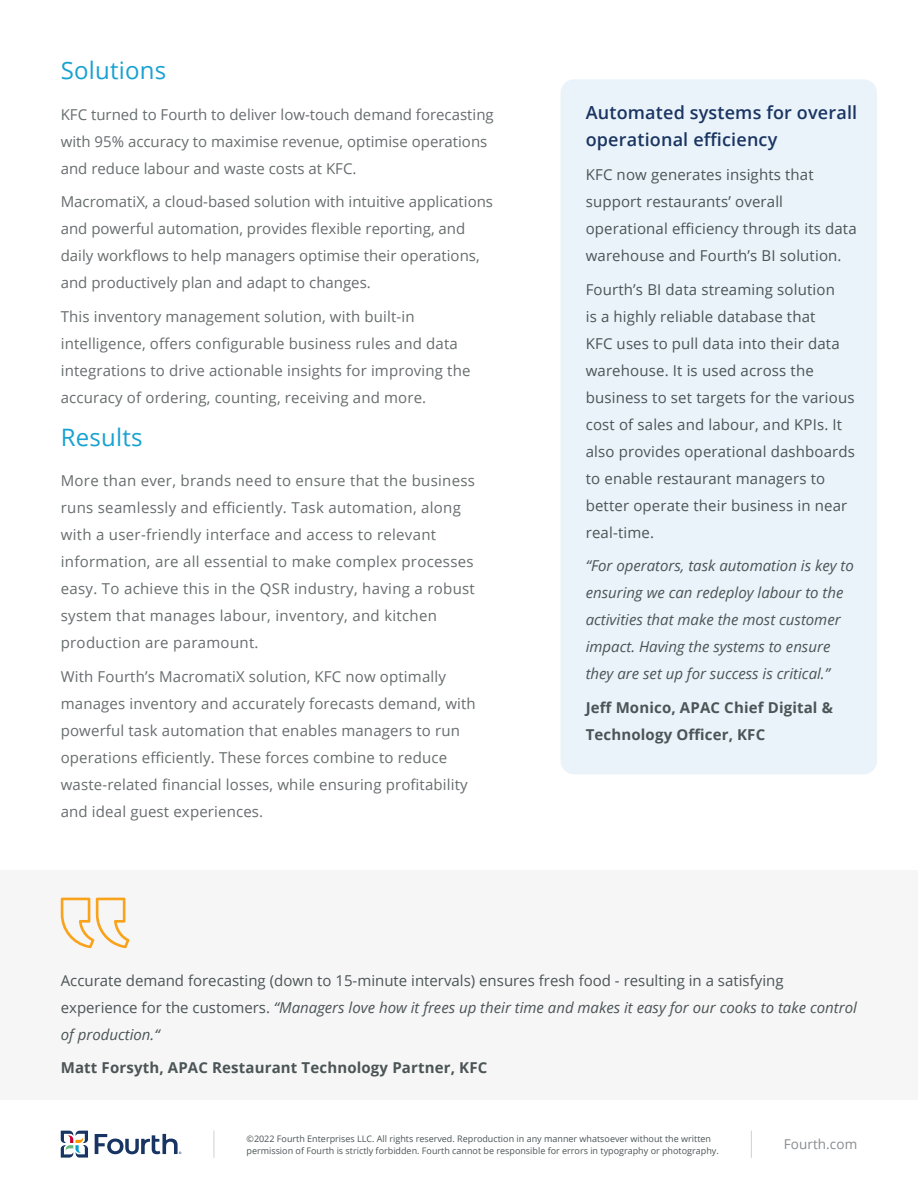
<style>
.page{position:relative;width:918px;height:1188px;background:#fff}
.page>*{position:absolute;margin:0;border:0;box-sizing:border-box;transform-origin:0 0}
.t1{font:24px "Open Sans";letter-spacing:.01em;color:#18a2d1}
.t2{font:600 18px/27px "Open Sans";letter-spacing:.01em;color:#1a3462}
.t3{font:15px/27px "Open Sans";letter-spacing:.01em;color:#666c6d}
.t4{font:15px/27px "Open Sans";letter-spacing:.01em;color:#4b5456}
.t5{font:italic 15px/27px "Open Sans";color:#4b5456}
.t6{font:700 15px/27px "Open Sans";letter-spacing:.01em;color:#4b5456}
.t7{font:13.5px "Open Sans";letter-spacing:.005em;color:#888c90}
.t8{font:9px/12px "Open Sans";color:#4b5456}
.s1{font-style:italic}
</style>
<div class="page">
<div style="left:0;top:871px;width:918px;height:229px;background:#f6f6f6"></div>
<svg style="left:61px;top:898px;width:69px;height:50px"></svg>
<div style="left:561px;top:79px;width:316px;height:695px;background:#e9f3f9;border-radius:14px"></div>
<svg style="left:214px;top:1131px;width:1px;height:26px"></svg>
<svg style="left:751px;top:1131px;width:1px;height:26px"></svg>
<svg style="left:61px;top:1131px;width:27px;height:27px"></svg>
<svg style="left:95px;top:1134px;width:86px;height:20px"></svg>
<h1 class="t1" style="left:61px;top:61px;width:107px">Solutions</h1>
<p class="t3" style="left:61px;top:102px;width:435px">KFC turned to Fourth to deliver low-touch demand forecasting with 95% accuracy to maximise revenue, optimise operations and reduce labour and waste costs at KFC.</p>
<p class="t3" style="left:61px;top:188px;width:434px">MacromatiX, a cloud-based solution with intuitive applications and powerful automation, provides flexible reporting, and daily workflows to help managers optimise their operations, and productively plan and adapt to changes.</p>
<p class="t3" style="left:61px;top:303px;width:411px">This inventory management solution, with built-in intelligence, offers configurable business rules and data integrations to drive actionable insights for improving the accuracy of ordering, counting, receiving and more.</p>
<h1 class="t1" style="left:61px;top:428px;width:83px">Results</h1>
<p class="t3" style="left:61px;top:467px;width:416px">More than ever, brands need to ensure that the business runs seamlessly and efficiently. Task automation, along with a user-friendly interface and access to relevant information, are all essential to make complex processes easy. To achieve this in the QSR industry, having a robust system that manages labour, inventory, and kitchen production are paramount.</p>
<p class="t3" style="left:61px;top:663px;width:417px">With Fourth’s MacromatiX solution, KFC now optimally manages inventory and accurately forecasts demand, with powerful task automation that enables managers to run operations efficiently. These forces combine to reduce waste-related financial losses, while ensuring profitability and ideal guest experiences.</p>
<p class="t2" style="left:586px;top:101px;width:273px">Automated systems for overall operational efficiency</p>
<p class="t4" style="left:586px;top:162px;width:273px">KFC now generates insights that support restaurants’ overall operational efficiency through its data warehouse and Fourth’s BI solution.</p>
<p class="t4" style="left:586px;top:277px;width:271px">Fourth’s BI data streaming solution<br>is a highly reliable database that<br>KFC uses to pull data into their data warehouse. It is used across the business to set targets for the various cost of sales and labour, and KPIs. It also provides operational dashboards to enable restaurant managers to better operate their business in near real-time.</p>
<p class="t5" style="left:586px;top:552px;width:270px">“For operators, task automation is key to ensuring we can redeploy labour to the activities that make the most customer impact. Having the systems to ensure they are set up for success is critical.”</p>
<p class="t6" style="left:586px;top:694px;width:249px">Jeff Monico, APAC Chief Digital &amp;<br>Technology Officer, KFC</p>
<p class="t4" style="left:61px;top:966px;width:798px">Accurate demand forecasting (down to 15-minute intervals) ensures fresh food - resulting in a satisfying experience for the customers. <span class="s1">“Managers love how it frees up their time and makes it easy for our cooks to take control of production.“</span></p>
<p class="t6" style="left:61px;top:1056px;width:428px">Matt Forsyth, APAC Restaurant Technology Partner, KFC</p>
<p class="t8" style="left:247px;top:1132px;width:474px">©2022 Fourth Enterprises LLC. All rights reserved. Reproduction in any manner whatsoever without the written permission of Fourth is strictly forbidden. Fourth cannot be responsible for errors in typography or photography.</p>
<p class="t7" style="left:784px;top:1135px;width:75px">Fourth.com</p>
</div>
